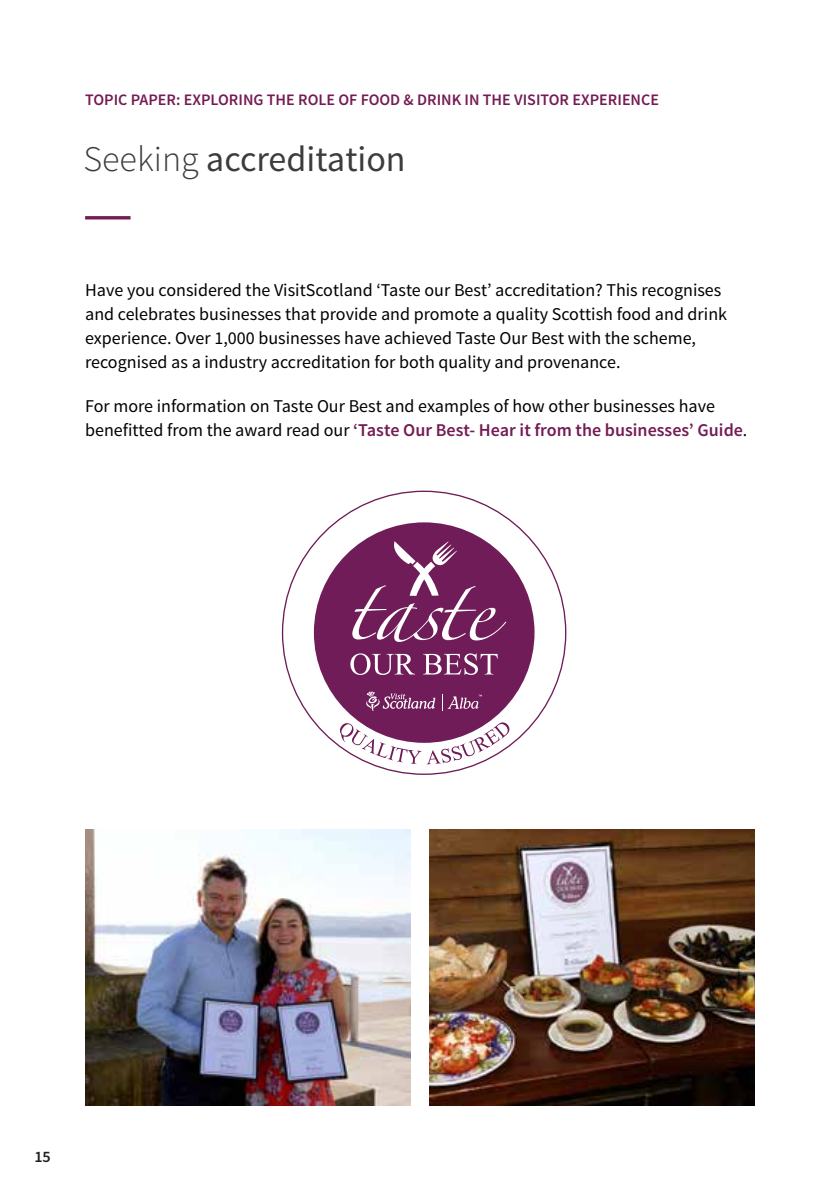
<style>
.page{position:relative;width:840px;height:1191px;background:#fff}
.page>*{position:absolute;margin:0;border:0;box-sizing:border-box;transform-origin:0 0}
.t1{font:36px "Source Sans Pro";color:#3c3c3b}
.t2{font:18px/24px "Source Sans Pro";color:#000}
.t3{font:600 16px "Source Sans Pro";color:#741c53}
.t4{font:600 16px "Source Sans Pro";color:#211e1b}
.s1{font-weight:300}
.s2{font-weight:600;color:#741c53}
</style>
<div class="page">
<hr style="left:85px;top:216px;width:45px;height:3px;background:#741c53">
<img style="left:85px;top:830px;width:325px;height:276px">
<img style="left:429px;top:830px;width:325px;height:276px">
<div style="left:314px;top:522px;width:220px;height:221px;background:#701c58;border-radius:50%"></div>
<svg style="left:350px;top:653px;width:65px;height:22px"></svg>
<svg style="left:423px;top:653px;width:74px;height:22px"></svg>
<svg style="left:340px;top:722px;width:169px;height:42px"></svg>
<svg style="left:352px;top:541px;width:154px;height:101px"></svg>
<svg style="left:366px;top:691px;width:69px;height:20px"></svg>
<svg style="left:442px;top:694px;width:39px;height:17px"></svg>
<p class="t3" style="left:85px;top:89px;width:575px">TOPIC PAPER: EXPLORING THE ROLE OF FOOD &amp; DRINK IN THE VISITOR EXPERIENCE</p>
<h1 class="t1" style="left:83px;top:137px;width:323px"><span class="s1">Seeking</span> accreditation</h1>
<p class="t2" style="left:85px;top:278px;width:643px">Have you considered the VisitScotland ‘Taste our Best’ accreditation? This recognises and celebrates businesses that provide and promote a quality Scottish food and drink experience. Over 1,000 businesses have achieved Taste Our Best with the scheme, recognised as a industry accreditation for both quality and provenance.</p>
<p class="t2" style="left:85px;top:394px;width:663px">For more information on Taste Our Best and examples of how other businesses have benefitted from the award read our <span class="s2">‘Taste Our Best- Hear it from the businesses’ Guide</span>.</p>
<p class="t4" style="left:34px;top:1146px;width:18px">15</p>
</div>
